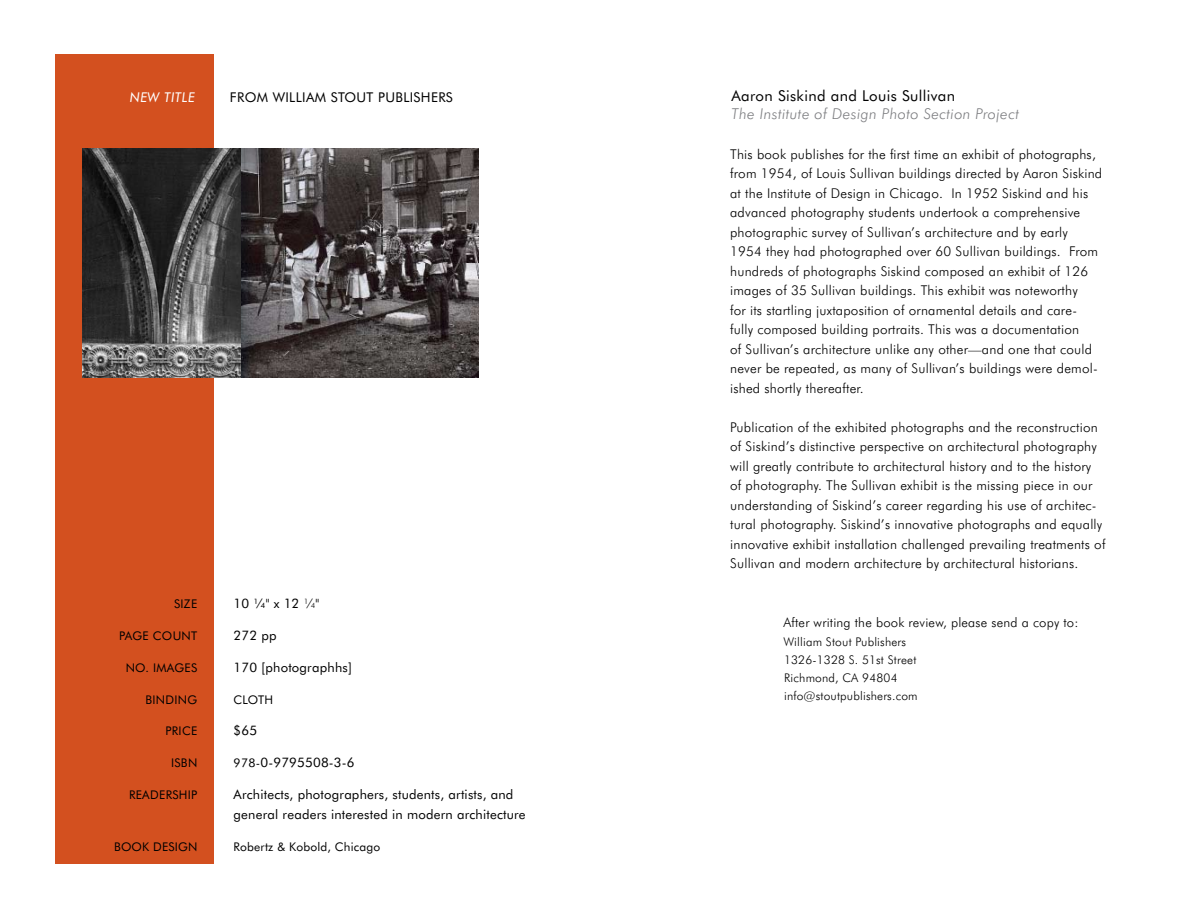
<style>
.page{position:relative;width:1188px;height:918px;background:#fff}
.page>*{position:absolute;margin:0;border:0;box-sizing:border-box;transform-origin:0 0}
.t1{font:italic 300 15px "Futura BT";letter-spacing:.025em;color:#7d7e81}
.t2{font:15px "Futura BT";letter-spacing:.025em;color:#000}
.t3{font:300 13.5px/19.5px "Futura BT";letter-spacing:.015em;color:#000}
.t4{font:13.5px "Futura BT";letter-spacing:.025em;color:#000}
.t5{font:italic 13.5px "Futura BT";letter-spacing:.025em;color:#fff}
.t6{font:13.2px/19.8px "Futura BT";letter-spacing:.015em;color:#000}
.t7{font:300 13.2px "Futura BT";letter-spacing:.015em;color:#000}
.t8{font:12px "Futura BT";letter-spacing:.025em;color:#000}
.t9{font:300 12px/18px "Futura BT";letter-spacing:.015em;color:#000}
.s1{font-weight:300}
.s2{font-size:12px}
</style>
<div class="page">
<div style="left:55px;top:54px;width:159px;height:810px;background:#d3501f"></div>
<img style="left:82px;top:148px;width:396px;height:230px">
<p class="t5" style="left:130px;top:89px;width:67px">NEW TITLE</p>
<p class="t4" style="left:230px;top:89px;width:11px">from</p>
<p class="t4" style="left:273px;top:89px;width:21px">William</p>
<p class="t4" style="left:331px;top:89px;width:18px">Stout</p>
<p class="t4" style="left:378px;top:89px;width:61px">Pu blishers</p>
<p class="t8" style="left:174px;top:597px;width:25px">SIZE</p>
<p class="t6" style="left:234px;top:593px;width:87px">10 ¼" x 12 <span class="s1">¼</span>"</p>
<p class="t8" style="left:119px;top:628px;width:80px">PAGE COUNT</p>
<p class="t6" style="left:234px;top:625px;width:45px">272 pp</p>
<p class="t8" style="left:126px;top:660px;width:73px">No. IMAGES</p>
<p class="t6" style="left:234px;top:657px;width:120px">170 [photographhs]</p>
<p class="t8" style="left:145px;top:692px;width:53px">BINDING</p>
<p class="t8" style="left:234px;top:692px;width:17px">Clot</p>
<p class="t8" style="left:264px;top:692px;width:10px">h</p>
<p class="t8" style="left:166px;top:724px;width:33px">PRICE</p>
<p class="t6" style="left:234px;top:721px;width:25px">$65</p>
<p class="t8" style="left:171px;top:756px;width:28px">ISBN</p>
<p class="t6" style="left:234px;top:752px;width:123px"><span class="s2">978-</span>0-9795508-3-6</p>
<p class="t8" style="left:129px;top:787px;width:15px">Readers</p>
<p class="t8" style="left:179px;top:787px;width:15px">hip</p>
<p class="t6" style="left:234px;top:784px;width:294px">Architects, photographers, students, artists, and general readers interested in modern architecture</p>
<p class="t8" style="left:114px;top:839px;width:85px">BOOK DESIGN</p>
<p class="t8" style="left:234px;top:839px;width:148px">Robertz &amp; Kobold, Chicago</p>
<p class="t2" style="left:731px;top:87px;width:225px">Aaron Siskind and Louis Sullivan</p>
<p class="t1" style="left:731px;top:105px;width:289px">The Institute of Design Photo Section Project</p>
<p class="t3" style="left:730px;top:144px;width:374px">This book publishes for the first time an exhibit of photographs, from 1954, of Louis Sullivan buildings directed by Aaron Siskind at the Institute of Design in Chicago. In 1952 Siskind and his advanced photography students undertook a comprehensive photographic survey of Sullivan’s architecture and by early 1954 they had photographed over 60 Sullivan buildings. From hundreds of photographs Siskind composed an exhibit of 126 images of 35 Sullivan buildings. This exhibit was noteworthy<br>for its startling juxtaposition of ornamental details and care&shy;fully composed building portraits. This was a documentation<br>of Sullivan’s architecture unlike any other—and one that could never be repeated, as many of Sullivan’s buildings were demol&shy;ished shortly thereafter.</p>
<p class="t3" style="left:730px;top:417px;width:377px">Publication of the exhibited photographs and the reconstruction of Siskind’s distinctive perspective on architectural photography will greatly contribute to architectural history and to the history of photography. The Sullivan exhibit is the missing piece in our understanding of Siskind’s career regarding his use of architec&shy;tural photography. Siskind’s innovative photographs and equally innovative exhibit installation challenged prevailing treatments of Sullivan and modern architecture by architectural historians.</p>
<p class="t7" style="left:784px;top:614px;width:296px">After writing the book review, please send a copy to:</p>
<p class="t9" style="left:784px;top:633px;width:136px">William Stout Publishers<br>1326-1328 S. 51st Street<br>Richmond, CA 94804 info@stoutpublishers.com</p>
</div>
